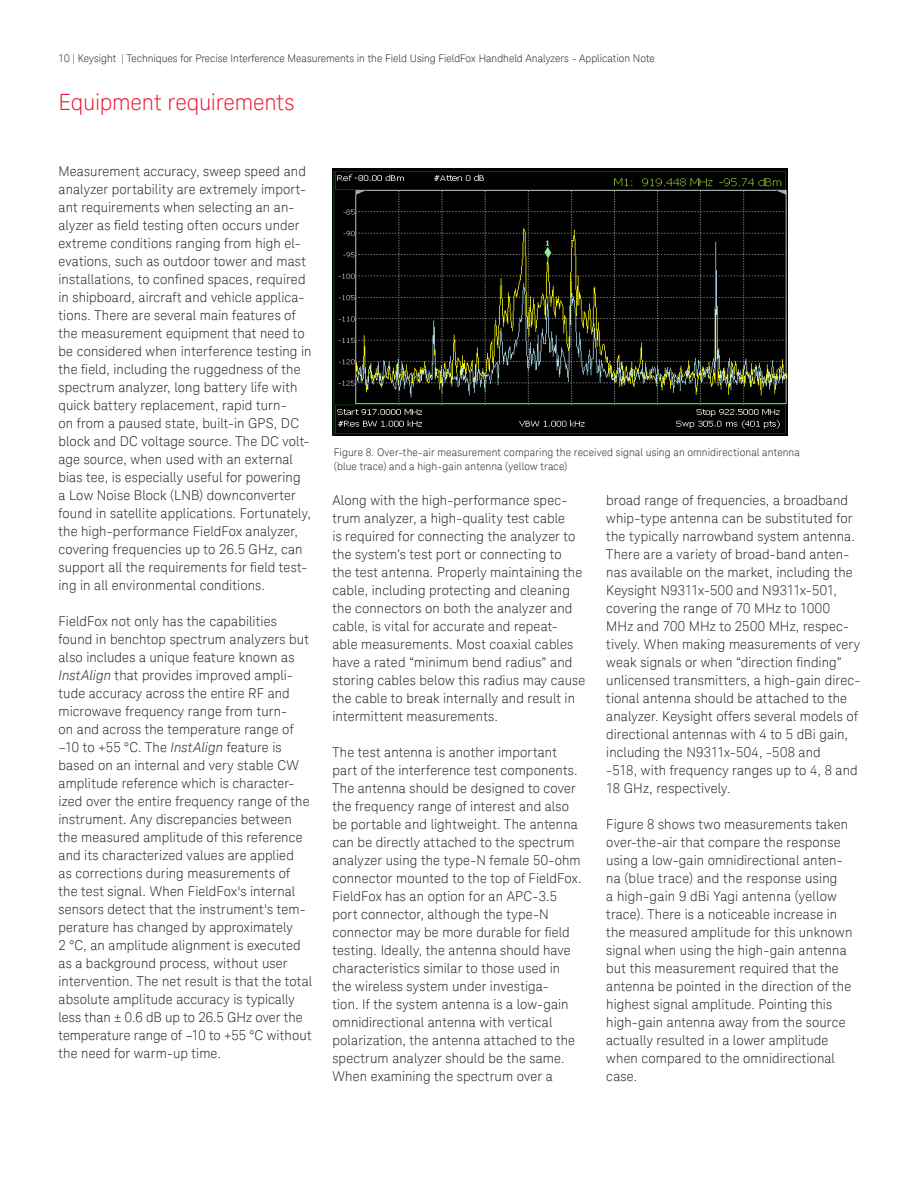
<style>
.page{position:relative;width:918px;height:1188px;background:#fff}
.page>*{position:absolute;margin:0;border:0;box-sizing:border-box;transform-origin:0 0}
.K_Heading_1{font:300 22.5px "Keysight Sans";letter-spacing:-.01em;color:#ed1a36}
.K_Body_Text{font:300 13.5px/18px "Keysight Sans";letter-spacing:.01em;color:#231f20}
.K_Captions{font:300 10.5px/13.5px "Keysight Sans";letter-spacing:.005em;color:#231f20}
.s1{font-style:italic}
</style>
<div class="page">
<img style="left:333px;top:168px;width:454px;height:268px">
<p class="K_Captions" style="left:59px;top:51px;width:598px">10 | Keysight | Techniques for Precise Interference Measurements in the Field Using FieldFox Handheld Analyzers - Application Note</p>
<p class="K_Heading_1" style="left:59px;top:89px;width:237px">Equipment requirements</p>
<p class="K_Body_Text" style="left:59px;top:162px;width:254px">Measurement accuracy, sweep speed and analyzer portability are extremely import&shy;ant requirements when selecting an an&shy;alyzer as field testing often occurs under extreme conditions ranging from high el&shy;evations, such as outdoor tower and mast installations, to confined spaces, required in shipboard, aircraft and vehicle applica&shy;tions. There are several main features of the measurement equipment that need to be considered when interference testing in the field, including the ruggedness of the spectrum analyzer, long battery life with quick battery replacement, rapid turn-<br>on from a paused state, built-in GPS, DC block and DC voltage source. The DC volt&shy;age source, when used with an external bias tee, is especially useful for powering<br>a Low Noise Block (LNB) downconverter found in satellite applications. Fortunately, the high-performance FieldFox analyzer, covering frequencies up to 26.5 GHz, can support all the requirements for field test&shy;ing in all environmental conditions.</p>
<p class="K_Body_Text" style="left:59px;top:612px;width:255px">FieldFox not only has the capabilities found in benchtop spectrum analyzers but also includes a unique feature known as <span class="s1">InstAlign</span> that provides improved ampli&shy;tude accuracy across the entire RF and microwave frequency range from turn-<br>on and across the temperature range of –10 to +55 °C. The <span class="s1">InstAlign</span> feature is based on an internal and very stable CW amplitude reference which is character&shy;ized over the entire frequency range of the instrument. Any discrepancies between the measured amplitude of this reference and its characterized values are applied<br>as corrections during measurements of the test signal. When FieldFox's internal sensors detect that the instrument's tem&shy;perature has changed by approximately<br>2 °C, an amplitude alignment is executed as a background process, without user intervention. The net result is that the total absolute amplitude accuracy is typically less than ± 0.6 dB up to 26.5 GHz over the temperature range of –10 to +55 °C without the need for warm-up time.</p>
<p class="K_Captions" style="left:334px;top:446px;width:468px">Figure 8. Over-the-air measurement comparing the received signal using an omnidirectional antenna (blue trace) and a high-gain antenna (yellow trace)</p>
<p class="K_Body_Text" style="left:333px;top:491px;width:254px">Along with the high-performance spec&shy;trum analyzer, a high-quality test cable<br>is required for connecting the analyzer to the system’s test port or connecting to<br>the test antenna. Properly maintaining the cable, including protecting and cleaning the connectors on both the analyzer and cable, is vital for accurate and repeat&shy;able measurements. Most coaxial cables have a rated “minimum bend radius” and storing cables below this radius may cause the cable to break internally and result in intermittent measurements.</p>
<p class="K_Body_Text" style="left:333px;top:743px;width:251px">The test antenna is another important part of the interference test components.<br>The antenna should be designed to cover the frequency range of interest and also be portable and lightweight. The antenna can be directly attached to the spectrum analyzer using the type-N female 50-ohm connector mounted to the top of FieldFox.<br>FieldFox has an option for an APC-3.5 port connector, although the type-N connector may be more durable for field testing. Ideally, the antenna should have characteristics similar to those used in the wireless system under investiga-<br>tion. If the system antenna is a low-gain omnidirectional antenna with vertical polarization, the antenna attached to the spectrum analyzer should be the same.<br>When examining the spectrum over a</p>
<p class="K_Body_Text" style="left:606px;top:491px;width:255px">broad range of frequencies, a broadband whip-type antenna can be substituted for the typically narrowband system antenna.<br>There are a variety of broad-band anten&shy;nas available on the market, including the Keysight N9311x-500 and N9311x-501, covering the range of 70 MHz to 1000<br>MHz and 700 MHz to 2500 MHz, respec&shy;tively. When making measurements of very weak signals or when “direction finding” unlicensed transmitters, a high-gain direc&shy;tional antenna should be attached to the analyzer. Keysight offers several models of directional antennas with 4 to 5 dBi gain, including the N9311x-504, -508 and<br>-518, with frequency ranges up to 4, 8 and 18 GHz, respectively.</p>
<p class="K_Body_Text" style="left:606px;top:815px;width:248px">Figure 8 shows two measurements taken over-the-air that compare the response using a low-gain omnidirectional anten&shy;na (blue trace) and the response using<br>a high-gain 9 dBi Yagi antenna (yellow trace). There is a noticeable increase in the measured amplitude for this unknown signal when using the high-gain antenna but this measurement required that the antenna be pointed in the direction of the highest signal amplitude. Pointing this high-gain antenna away from the source actually resulted in a lower amplitude when compared to the omnidirectional case.</p>
</div>
